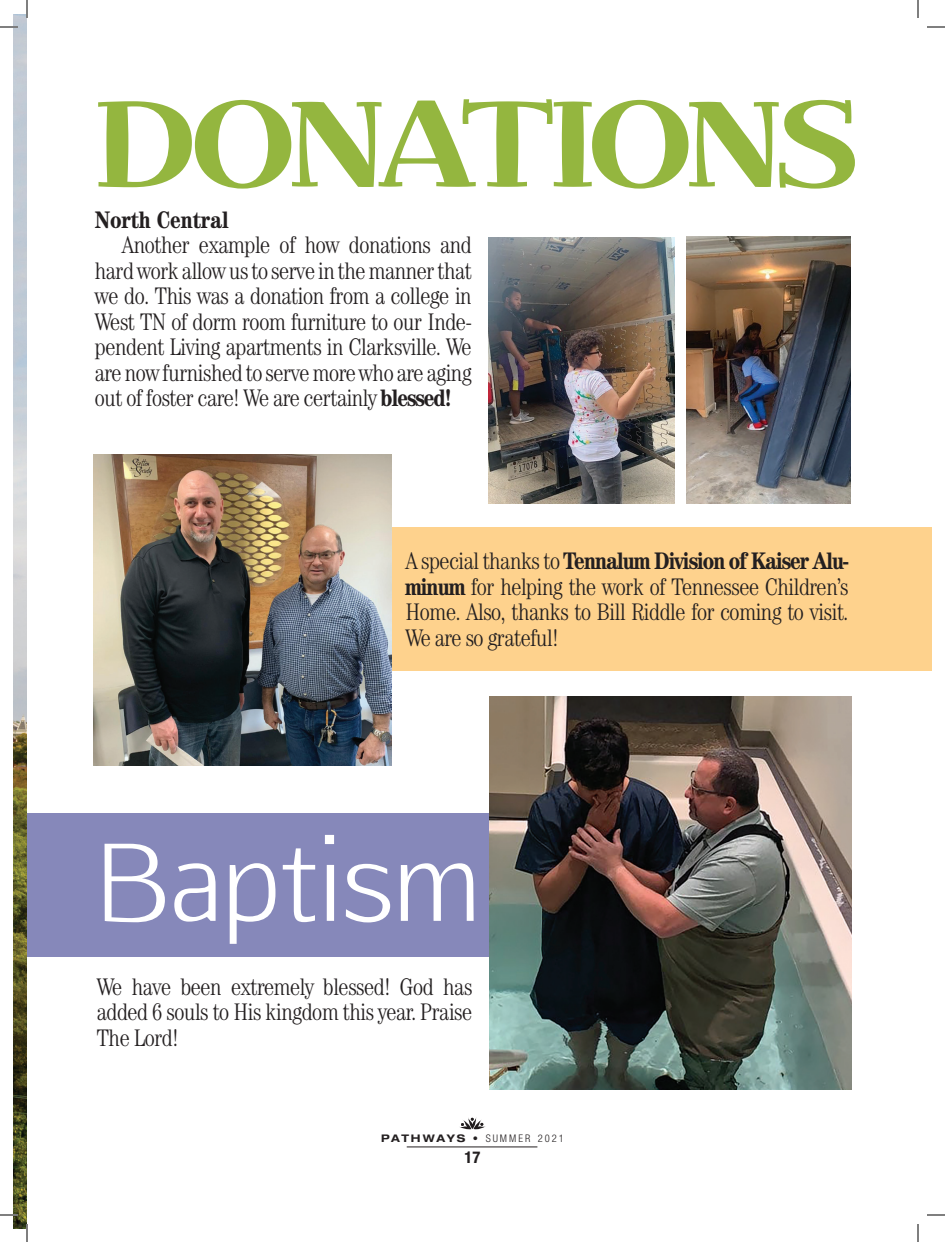
<style>
.page{position:relative;width:945px;height:1242px;background:#fff}
.page>*{position:absolute;margin:0;border:0;box-sizing:border-box;transform-origin:0 0}
.t1{font:126px "Jimbo Std";letter-spacing:-.055em;color:#94b63f}
.t2{font:108px "Aftasans";letter-spacing:.005em;color:#fff}
.t3{font:300 condensed 24px/25.5px "Century";letter-spacing:-.04em;color:#231f20;text-align:justify}
.t4{font:700 condensed 24px "Century Std";color:#231f20}
.t5{font:700 condensed 16.5px "Helvetica Neue";color:#231f20}
.t6{font:300 condensed 10.5px "Helvetica Neue";letter-spacing:.19em;color:#231f20}
.s1{font-weight:700}
.s2{font-family:"Helvetica Neue LT Std";font-weight:700;font-stretch:expanded}
.s3{font-family:"Helvetica Neue LT Std";font-weight:400;font-stretch:expanded}
</style>
<div class="page">
<div style="left:344px;top:527px;width:588px;height:144px;background:#fed28d"></div>
<div style="left:14px;top:813px;width:588px;height:144px;background:#8688ba"></div>
<img style="left:14px;top:14px;width:13px;height:1214px">
<svg style="left:460px;top:1117px;width:26px;height:12px"></svg>
<hr style="left:407px;top:1147px;width:130px;height:1px;background:#231f20">
<img style="left:687px;top:237px;width:163px;height:266px">
<img style="left:489px;top:237px;width:186px;height:267px">
<img style="left:93px;top:455px;width:299px;height:311px">
<img style="left:489px;top:697px;width:362px;height:393px">
<svg style="left:0;top:26px;width:18px;height:2px"></svg>
<svg style="left:26px;top:0;width:2px;height:18px"></svg>
<svg style="left:927px;top:26px;width:18px;height:2px"></svg>
<svg style="left:917px;top:0;width:2px;height:18px"></svg>
<svg style="left:927px;top:1214px;width:18px;height:2px"></svg>
<svg style="left:917px;top:1224px;width:2px;height:18px"></svg>
<svg style="left:0;top:1214px;width:18px;height:2px"></svg>
<svg style="left:26px;top:1224px;width:2px;height:18px"></svg>
<h1 class="t1" style="left:94px;top:74px;width:765px">DONATIONS</h1>
<p class="t4" style="left:94px;top:205px;width:136px">North Central</p>
<p class="t3" style="left:94px;top:232px;width:379px;text-indent:27px">Another example of how donations and hard work allow us to serve in the manner that we do. This was a donation from a college in West TN of dorm room furniture to our Inde&shy;pendent Living apartments in Clarksville. We are now furnished to serve more who are aging out of foster care! We are certainly <span class="s1">blessed!</span></p>
<p class="t3" style="left:405px;top:548px;width:445px">A special thanks to <span class="s1">Tennalum Division of Kaiser Alu&shy;minum</span> for helping the work of Tennessee Children’s Home. Also, thanks to Bill Riddle for coming to visit.<br>We are so grateful!</p>
<h2 class="t2" style="left:94px;top:815px;width:385px">Baptism</h2>
<p class="t3" style="left:96px;top:973px;width:378px">We have been extremely blessed! God has added 6 souls to His kingdom this year. Praise The Lord!</p>
<p class="t6" style="left:381px;top:1132px;width:184px"><span class="s2">PATHWAYS</span> <span class="s3">•</span> SUMMER 2021</p>
<p class="t5" style="left:465px;top:1147px;width:17px">17</p>
</div>
